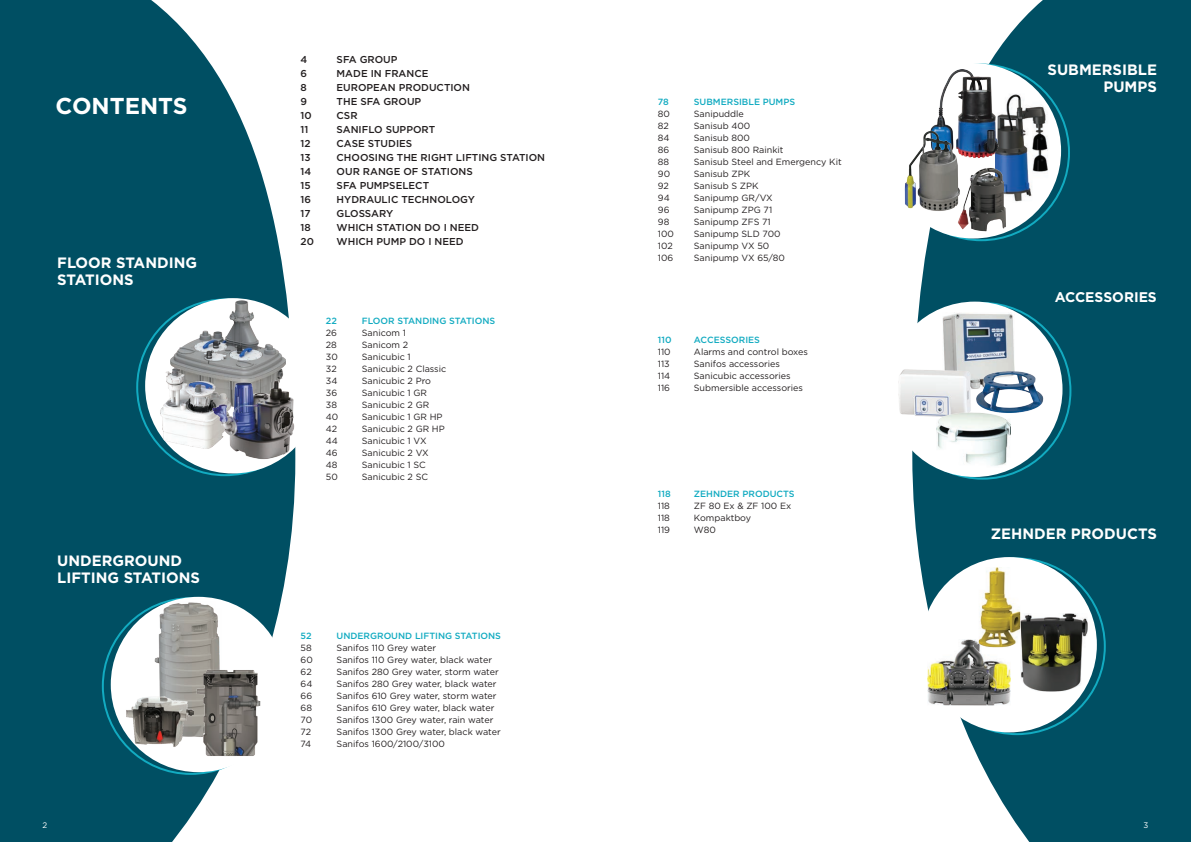
<style>
.page{position:relative;width:1191px;height:842px;background:#fff}
.page>*{position:absolute;margin:0;border:0;box-sizing:border-box;transform-origin:0 0}
.t1{font:700 23px "Gotham";color:#fff}
.t2{font:700 15px/17px "Gotham";color:#fff}
.t3{font:700 14px "Gotham";color:#fff}
.t4{font:500 10px "Gotham";color:#231f20}
.t5{font:9px "Gotham";color:#231f20}
.t6{font:500 9px "Gotham";color:#12abc1}
.t7{font:8px "Gotham";color:#fff}
</style>
<div class="page">
<svg style="left:0;top:0;width:295px;height:842px;background:#216678"></svg>
<div style="left:111px;top:597px;width:175px;height:175px;background:#fff;border-radius:50%"></div>
<div style="left:145px;top:298px;width:175px;height:175px;background:#fff;border-radius:50%"></div>
<svg style="left:912px;top:0;width:279px;height:842px;background:#206577"></svg>
<div style="left:921px;top:557px;width:175px;height:175px;background:#fff;border-radius:50%"></div>
<div style="left:887px;top:302px;width:175px;height:175px;background:#fff;border-radius:50%"></div>
<div style="left:885px;top:63px;width:176px;height:175px;background:#fff;border-radius:50%"></div>
<img style="left:928px;top:639px;width:82px;height:66px">
<img style="left:978px;top:567px;width:109px;height:125px">
<img style="left:978px;top:567px;width:42px;height:80px">
<img style="left:171px;top:299px;width:115px;height:80px">
<img style="left:158px;top:368px;width:76px;height:80px">
<img style="left:211px;top:379px;width:84px;height:80px">
<img style="left:154px;top:601px;width:66px;height:136px">
<img style="left:196px;top:669px;width:65px;height:88px">
<img style="left:125px;top:696px;width:69px;height:51px">
<svg style="left:1039px;top:93px;width:13px;height:110px"></svg>
<img style="left:995px;top:94px;width:54px;height:109px">
<img style="left:942px;top:313px;width:72px;height:76px">
<img style="left:898px;top:368px;width:73px;height:49px">
<img style="left:936px;top:411px;width:74px;height:55px">
<img style="left:975px;top:371px;width:68px;height:43px">
<img style="left:929px;top:70px;width:70px;height:90px">
<img style="left:904px;top:129px;width:57px;height:82px">
<img style="left:958px;top:167px;width:48px;height:64px">
<h1 class="t1" style="left:56px;top:91px;width:133px">CONTENTS</h1>
<h2 class="t2" style="left:57px;top:254px;width:141px">FLOOR STANDING<br>STATIONS</h2>
<h2 class="t2" style="left:57px;top:552px;width:144px">UNDERGROUND<br>LIFTING STATIONS</h2>
<p class="t4" style="left:300px;top:53px;width:8px">4</p>
<p class="t4" style="left:336px;top:53px;width:62px">SFA GROUP</p>
<p class="t4" style="left:300px;top:67px;width:8px">6</p>
<p class="t4" style="left:336px;top:67px;width:93px">MADE IN FRANCE</p>
<p class="t4" style="left:300px;top:81px;width:8px">8</p>
<p class="t4" style="left:336px;top:81px;width:135px">EUROPEAN PRODUCTION</p>
<p class="t4" style="left:300px;top:95px;width:8px">9</p>
<p class="t4" style="left:336px;top:95px;width:86px">THE SFA GROUP</p>
<p class="t4" style="left:300px;top:109px;width:13px">10</p>
<p class="t4" style="left:336px;top:109px;width:23px">CSR</p>
<p class="t4" style="left:300px;top:123px;width:9px">11</p>
<p class="t4" style="left:336px;top:123px;width:100px">SANIFLO SUPPORT</p>
<p class="t4" style="left:300px;top:137px;width:12px">12</p>
<p class="t4" style="left:336px;top:137px;width:77px">CASE STUDIES</p>
<p class="t4" style="left:300px;top:151px;width:12px">13</p>
<p class="t4" style="left:336px;top:151px;width:210px">CHOOSING THE RIGHT LIFTING STATION</p>
<p class="t4" style="left:300px;top:165px;width:12px">14</p>
<p class="t4" style="left:336px;top:165px;width:138px">OUR RANGE OF STATIONS</p>
<p class="t4" style="left:300px;top:179px;width:12px">15</p>
<p class="t4" style="left:336px;top:179px;width:94px">SFA PUMPSELECT</p>
<p class="t4" style="left:300px;top:193px;width:12px">16</p>
<p class="t4" style="left:336px;top:193px;width:140px">HYDRAULIC TECHNOLOGY</p>
<p class="t4" style="left:300px;top:207px;width:12px">17</p>
<p class="t4" style="left:336px;top:207px;width:58px">GLOSSARY</p>
<p class="t4" style="left:300px;top:221px;width:12px">18</p>
<p class="t4" style="left:336px;top:221px;width:144px">WHICH STATION DO I NEED</p>
<p class="t4" style="left:300px;top:235px;width:15px">20</p>
<p class="t4" style="left:336px;top:235px;width:129px">WHICH PUMP DO I NEED</p>
<p class="t6" style="left:326px;top:314px;width:13px">22</p>
<p class="t6" style="left:362px;top:314px;width:135px">FLOOR STANDING STATIONS</p>
<p class="t5" style="left:326px;top:327px;width:13px">26</p>
<p class="t5" style="left:362px;top:327px;width:46px">Sanicom 1</p>
<p class="t5" style="left:326px;top:339px;width:13px">28</p>
<p class="t5" style="left:362px;top:339px;width:48px">Sanicom 2</p>
<p class="t5" style="left:326px;top:351px;width:13px">30</p>
<p class="t5" style="left:362px;top:351px;width:50px">Sanicubic 1</p>
<p class="t5" style="left:326px;top:363px;width:12px">32</p>
<p class="t5" style="left:362px;top:363px;width:86px">Sanicubic 2 Classic</p>
<p class="t5" style="left:326px;top:375px;width:13px">34</p>
<p class="t5" style="left:362px;top:375px;width:71px">Sanicubic 2 Pro</p>
<p class="t5" style="left:326px;top:387px;width:13px">36</p>
<p class="t5" style="left:362px;top:387px;width:67px">Sanicubic 1 GR</p>
<p class="t5" style="left:326px;top:399px;width:13px">38</p>
<p class="t5" style="left:362px;top:399px;width:69px">Sanicubic 2 GR</p>
<p class="t5" style="left:326px;top:411px;width:14px">40</p>
<p class="t5" style="left:362px;top:411px;width:82px">Sanicubic 1 GR HP</p>
<p class="t5" style="left:326px;top:423px;width:13px">42</p>
<p class="t5" style="left:362px;top:423px;width:84px">Sanicubic 2 GR HP</p>
<p class="t5" style="left:326px;top:435px;width:14px">44</p>
<p class="t5" style="left:362px;top:435px;width:66px">Sanicubic 1 VX</p>
<p class="t5" style="left:326px;top:447px;width:13px">46</p>
<p class="t5" style="left:362px;top:447px;width:68px">Sanicubic 2 VX</p>
<p class="t5" style="left:326px;top:459px;width:13px">48</p>
<p class="t5" style="left:362px;top:459px;width:66px">Sanicubic 1 SC</p>
<p class="t5" style="left:326px;top:471px;width:13px">50</p>
<p class="t5" style="left:362px;top:471px;width:68px">Sanicubic 2 SC</p>
<p class="t6" style="left:300px;top:630px;width:13px">52</p>
<p class="t6" style="left:336px;top:630px;width:166px">UNDERGROUND LIFTING STATIONS</p>
<p class="t5" style="left:300px;top:642px;width:13px">58</p>
<p class="t5" style="left:336px;top:642px;width:101px">Sanifos 110 Grey water</p>
<p class="t5" style="left:300px;top:654px;width:14px">60</p>
<p class="t5" style="left:336px;top:654px;width:157px">Sanifos 110 Grey water, black water</p>
<p class="t5" style="left:300px;top:666px;width:13px">62</p>
<p class="t5" style="left:336px;top:666px;width:164px">Sanifos 280 Grey water, storm water</p>
<p class="t5" style="left:300px;top:678px;width:13px">64</p>
<p class="t5" style="left:336px;top:678px;width:161px">Sanifos 280 Grey water, black water</p>
<p class="t5" style="left:300px;top:690px;width:13px">66</p>
<p class="t5" style="left:336px;top:690px;width:161px">Sanifos 610 Grey water, storm water</p>
<p class="t5" style="left:300px;top:702px;width:13px">68</p>
<p class="t5" style="left:336px;top:702px;width:159px">Sanifos 610 Grey water, black water</p>
<p class="t5" style="left:300px;top:714px;width:13px">70</p>
<p class="t5" style="left:336px;top:714px;width:158px">Sanifos 1300 Grey water, rain water</p>
<p class="t5" style="left:300px;top:726px;width:12px">72</p>
<p class="t5" style="left:336px;top:726px;width:166px">Sanifos 1300 Grey water, black water</p>
<p class="t5" style="left:300px;top:738px;width:12px">74</p>
<p class="t5" style="left:336px;top:738px;width:110px">Sanifos 1600/2100/3100</p>
<p class="t6" style="left:658px;top:96px;width:13px">78</p>
<p class="t6" style="left:694px;top:96px;width:103px">SUBMERSIBLE PUMPS</p>
<p class="t5" style="left:658px;top:108px;width:14px">80</p>
<p class="t5" style="left:694px;top:108px;width:52px">Sanipuddle</p>
<p class="t5" style="left:658px;top:120px;width:13px">82</p>
<p class="t5" style="left:694px;top:120px;width:58px">Sanisub 400</p>
<p class="t5" style="left:658px;top:132px;width:13px">84</p>
<p class="t5" style="left:694px;top:132px;width:58px">Sanisub 800</p>
<p class="t5" style="left:658px;top:144px;width:13px">86</p>
<p class="t5" style="left:694px;top:144px;width:91px">Sanisub 800 Rainkit</p>
<p class="t5" style="left:658px;top:156px;width:13px">88</p>
<p class="t5" style="left:694px;top:156px;width:149px">Sanisub Steel and Emergency Kit</p>
<p class="t5" style="left:658px;top:168px;width:14px">90</p>
<p class="t5" style="left:694px;top:168px;width:58px">Sanisub ZPK</p>
<p class="t5" style="left:658px;top:180px;width:13px">92</p>
<p class="t5" style="left:694px;top:180px;width:66px">Sanisub S ZPK</p>
<p class="t5" style="left:658px;top:192px;width:13px">94</p>
<p class="t5" style="left:694px;top:192px;width:80px">Sanipump GR/VX</p>
<p class="t5" style="left:658px;top:204px;width:13px">96</p>
<p class="t5" style="left:694px;top:204px;width:80px">Sanipump ZPG 71</p>
<p class="t5" style="left:658px;top:216px;width:13px">98</p>
<p class="t5" style="left:694px;top:216px;width:78px">Sanipump ZFS 71</p>
<p class="t5" style="left:658px;top:228px;width:18px">100</p>
<p class="t5" style="left:694px;top:228px;width:88px">Sanipump SLD 700</p>
<p class="t5" style="left:658px;top:240px;width:16px">102</p>
<p class="t5" style="left:694px;top:240px;width:77px">Sanipump VX 50</p>
<p class="t5" style="left:658px;top:252px;width:17px">106</p>
<p class="t5" style="left:694px;top:252px;width:93px">Sanipump VX 65/80</p>
<p class="t6" style="left:658px;top:334px;width:15px">110</p>
<p class="t6" style="left:694px;top:334px;width:68px">ACCESSORIES</p>
<p class="t5" style="left:658px;top:346px;width:14px">110</p>
<p class="t5" style="left:694px;top:346px;width:115px">Alarms and control boxes</p>
<p class="t5" style="left:658px;top:358px;width:13px">113</p>
<p class="t5" style="left:694px;top:358px;width:88px">Sanifos accessories</p>
<p class="t5" style="left:658px;top:370px;width:14px">114</p>
<p class="t5" style="left:694px;top:370px;width:98px">Sanicubic accessories</p>
<p class="t5" style="left:658px;top:382px;width:14px">116</p>
<p class="t5" style="left:694px;top:382px;width:111px">Submersible accessories</p>
<p class="t6" style="left:658px;top:488px;width:14px">118</p>
<p class="t6" style="left:694px;top:488px;width:102px">ZEHNDER PRODUCTS</p>
<p class="t5" style="left:658px;top:500px;width:14px">118</p>
<p class="t5" style="left:694px;top:500px;width:99px">ZF 80 Ex &amp; ZF 100 Ex</p>
<p class="t5" style="left:658px;top:512px;width:14px">118</p>
<p class="t5" style="left:694px;top:512px;width:59px">Kompaktboy</p>
<p class="t5" style="left:658px;top:524px;width:14px">119</p>
<p class="t5" style="left:694px;top:524px;width:24px">W80</p>
<h2 class="t2" style="left:1047px;top:61px;width:111px;text-align:right">SUBMERSIBLE<br>PUMPS</h2>
<h3 class="t3" style="left:1054px;top:288px;width:104px">ACCESSORIES</h3>
<h2 class="t2" style="left:990px;top:525px;width:168px">ZEHNDER PRODUCTS</h2>
<p class="t7" style="left:43px;top:820px;width:6px">2</p>
<p class="t7" style="left:1143px;top:820px;width:6px">3</p>
</div>
